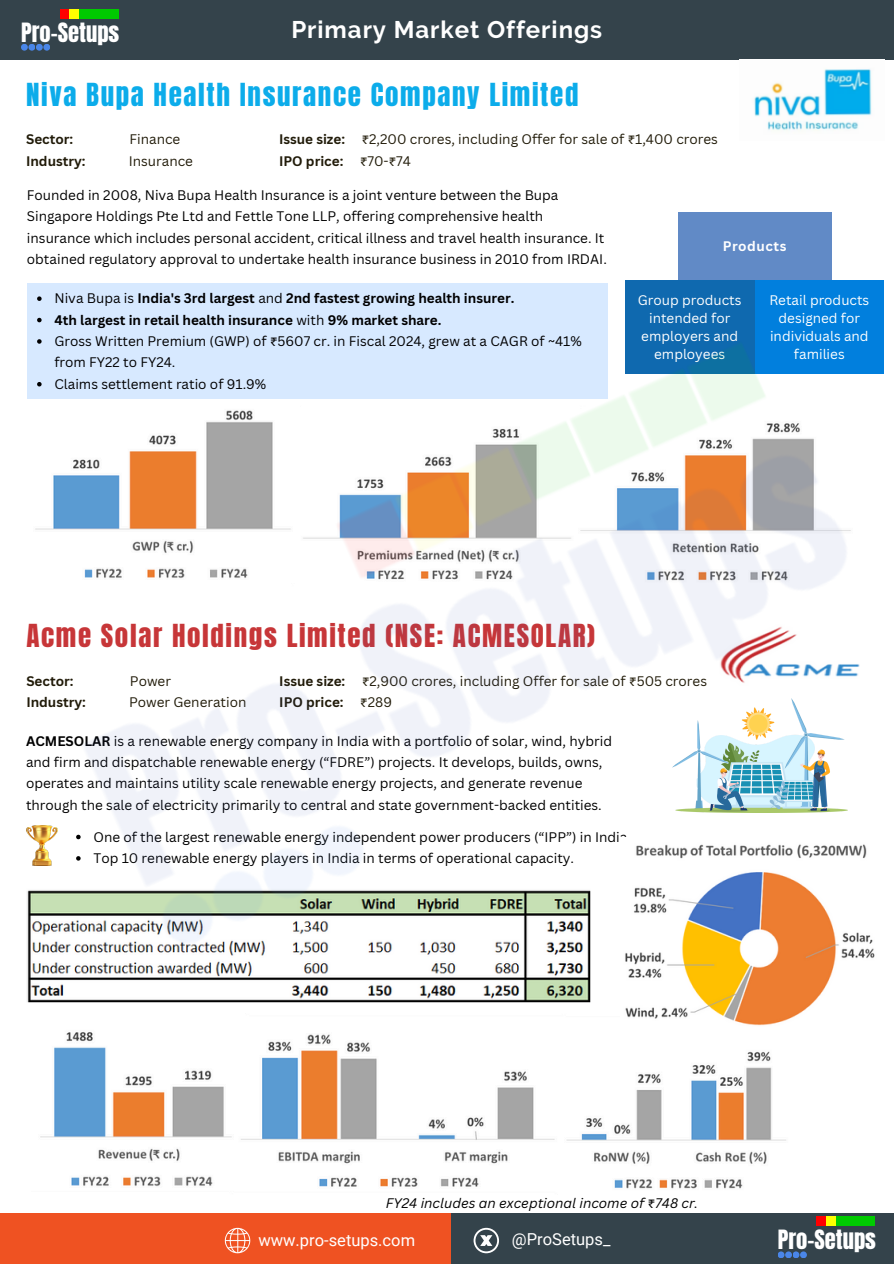
<style>
.page{position:relative;width:894px;height:1264px;background:#fff}
.page>*{position:absolute;margin:0;border:0;box-sizing:border-box;transform-origin:0 0}
.t1{font:27px "Anton";letter-spacing:.06em;color:#c73638}
.t2{font:27px "Anton";letter-spacing:.06em;color:#0cacea}
.t3{font:700 24px "Raleway";letter-spacing:.04em;color:#fff}
.t4{font:22.65px "Anton";color:#fff}
.t5{font:16.5px "Roboto";color:#fff}
.t6{font:13.5px/21.3px "Canva Sans";color:#000}
.t7{font:13.5px "Canva Sans";color:#211b09}
.t8{font:700 13.5px "Canva Sans";color:#000}
.t9{font:13.5px/18px "Canva Sans";color:#fff;text-align:center}
.t10{font:700 13.5px "Canva Sans";color:#211b09}
.t11{font:italic 13.5px "Canva Sans";color:#000}
.t12{font:700 13.5px "Canva Sans";letter-spacing:.04em;color:#fff}
.s1{font-weight:700}
.s2{font-family:"Noto Sans Gurmukhi"}
.s3{font-family:"Noto Sans Gurmukhi";font-weight:400}
.s4{font-weight:400}
.s5{font-family:"Noto Sans Gurmukhi";font-style:normal}
</style>
<div class="page">
<div style="left:0;top:1213px;width:462px;height:50px;background:#ef5222"></div>
<div style="left:450px;top:1213px;width:443px;height:50px;background:#34434b"></div>
<div style="left:0;top:0;width:893px;height:60px;background:#34434b"></div>
<div style="left:21px;top:44px;width:7px;height:7px;background:#4a86e8;border-radius:50%"></div>
<div style="left:28px;top:44px;width:7px;height:7px;background:#4a86e8;border-radius:50%"></div>
<div style="left:36px;top:44px;width:7px;height:7px;background:#4a86e8;border-radius:50%"></div>
<div style="left:60px;top:9px;width:9px;height:9px;background:#f00"></div>
<div style="left:70px;top:9px;width:9px;height:9px;background:#ff0"></div>
<div style="left:80px;top:9px;width:9px;height:9px;background:#00ca00"></div>
<div style="left:43px;top:44px;width:7px;height:7px;background:#4a86e8;border-radius:50%"></div>
<div style="left:89px;top:9px;width:9px;height:9px;background:#00ca00"></div>
<div style="left:99px;top:9px;width:9px;height:9px;background:#00ca00"></div>
<div style="left:109px;top:9px;width:9px;height:9px;background:#00ca00"></div>
<div style="left:777px;top:1251px;width:7px;height:7px;background:#4a86e8;border-radius:50%"></div>
<svg style="left:784px;top:1251px;width:7px;height:7px"></svg>
<div style="left:792px;top:1251px;width:7px;height:7px;background:#4a86e8;border-radius:50%"></div>
<div style="left:816px;top:1216px;width:9px;height:9px;background:#f00"></div>
<div style="left:826px;top:1216px;width:9px;height:9px;background:#ff0"></div>
<div style="left:836px;top:1216px;width:9px;height:9px;background:#00ca00"></div>
<svg style="left:799px;top:1251px;width:7px;height:7px"></svg>
<div style="left:845px;top:1216px;width:10px;height:9px;background:#00ca00"></div>
<div style="left:855px;top:1216px;width:9px;height:9px;background:#00ca00"></div>
<div style="left:865px;top:1216px;width:9px;height:9px;background:#00ca00"></div>
<svg style="left:473px;top:1227px;width:26px;height:26px"></svg>
<svg style="left:225px;top:1227px;width:25px;height:26px"></svg>
<img style="left:754px;top:69px;width:118px;height:62px">
<div style="left:677px;top:213px;width:154px;height:67px;background:#618ac6"></div>
<img style="left:40px;top:1045px;width:746px;height:144px">
<img style="left:26px;top:260px;width:858px;height:785px">
<h3 class="t4" style="left:21px;top:16px;width:100px">Pro-Setups</h3>
<h2 class="t3" style="left:291px;top:16px;width:312px">Primary Market Offerings</h2>
<p class="t2" style="left:26px;top:75px;width:553px">Niva Bupa Health Insurance Company Limited</p>
<p class="t10" style="left:26px;top:130px;width:49px">Sector:</p>
<p class="t7" style="left:130px;top:130px;width:52px">Finance</p>
<p class="t10" style="left:26px;top:151px;width:61px">Industry:</p>
<p class="t7" style="left:129px;top:151px;width:66px">Insurance</p>
<p class="t7" style="left:279px;top:130px;width:440px"><span class="s1">Issue size:</span> <span class="s2">₹</span>2,200 crores, including Offer for sale of <span class="s2">₹</span>1,400 crores</p>
<p class="t10" style="left:279px;top:151px;width:133px">IPO price: <span class="s3">₹</span><span class="s4">70-</span><span class="s3">₹</span><span class="s4">74</span></p>
<p class="t6" style="left:27px;top:184px;width:581px">Founded in 2008, Niva Bupa Health Insurance is a joint venture between the Bupa Singapore Holdings Pte Ltd and Fettle Tone LLP, offering comprehensive health insurance which includes personal accident, critical illness and travel health insurance. It obtained regulatory approval to undertake health insurance business in 2010 from IRDAI.</p>
<p class="t12" style="left:722px;top:236px;width:65px">Products</p>
<p class="t8" style="left:54px;top:289px;width:461px"><span class="s4">Niva Bupa is</span> India's 3rd largest <span class="s4">and</span> 2nd fastest growing health insurer.</p>
<p class="t8" style="left:54px;top:310px;width:388px">4th largest in retail health insurance <span class="s4">with</span> 9% market share.</p>
<h5 class="t6" style="left:54px;top:330px;width:528px">Gross Written Premium (GWP) of <span class="s2">₹</span>5607 cr. in Fiscal 2024, grew at a CAGR of ~41% from FY22 to FY24.</h5>
<p class="t6" style="left:54px;top:373px;width:213px">Claims settlement ratio of 91.9%</p>
<p class="t9" style="left:637px;top:290px;width:105px">Group products intended for employers and employees</p>
<p class="t9" style="left:769px;top:290px;width:101px">Retail products designed for individuals and families</p>
<p class="t1" style="left:26px;top:616px;width:570px">Acme Solar Holdings Limited (NSE: ACMESOLAR)</p>
<p class="t10" style="left:26px;top:671px;width:49px">Sector:</p>
<p class="t7" style="left:130px;top:671px;width:43px">Power</p>
<p class="t10" style="left:26px;top:692px;width:61px">Industry:</p>
<p class="t7" style="left:129px;top:692px;width:119px">Power Generation</p>
<p class="t7" style="left:279px;top:671px;width:429px"><span class="s1">Issue size:</span> <span class="s2">₹</span>2,900 crores, including Offer for sale of <span class="s2">₹</span>505 crores</p>
<p class="t10" style="left:279px;top:692px;width:114px">IPO price: <span class="s3">₹</span><span class="s4">289</span></p>
<p class="t6" style="left:26px;top:729px;width:587px"><span class="s1">ACMESOLAR</span> is a renewable energy company in India with a portfolio of solar, wind, hybrid and firm and dispatchable renewable energy (“FDRE”) projects. It develops, builds, owns, operates and maintains utility scale renewable energy projects, and generate revenue through the sale of electricity primarily to central and state government-backed entities.</p>
<p class="t6" style="left:93px;top:825px;width:535px">One of the largest renewable energy independent power producers (“IPP”) in India</p>
<p class="t6" style="left:93px;top:847px;width:482px">Top 10 renewable energy players in India in terms of operational capacity.</p>
<p class="t11" style="left:386px;top:1193px;width:314px">FY24 includes an exceptional income of <span class="s5">₹</span>748 cr.</p>
<p class="t5" style="left:258px;top:1230px;width:158px">www.pro-setups.com</p>
<h1 class="t5" style="left:512px;top:1229px;width:100px">@ProSetups_</h1>
<h1 class="t4" style="left:777px;top:1223px;width:100px">Pro-Setups</h1>
</div>
